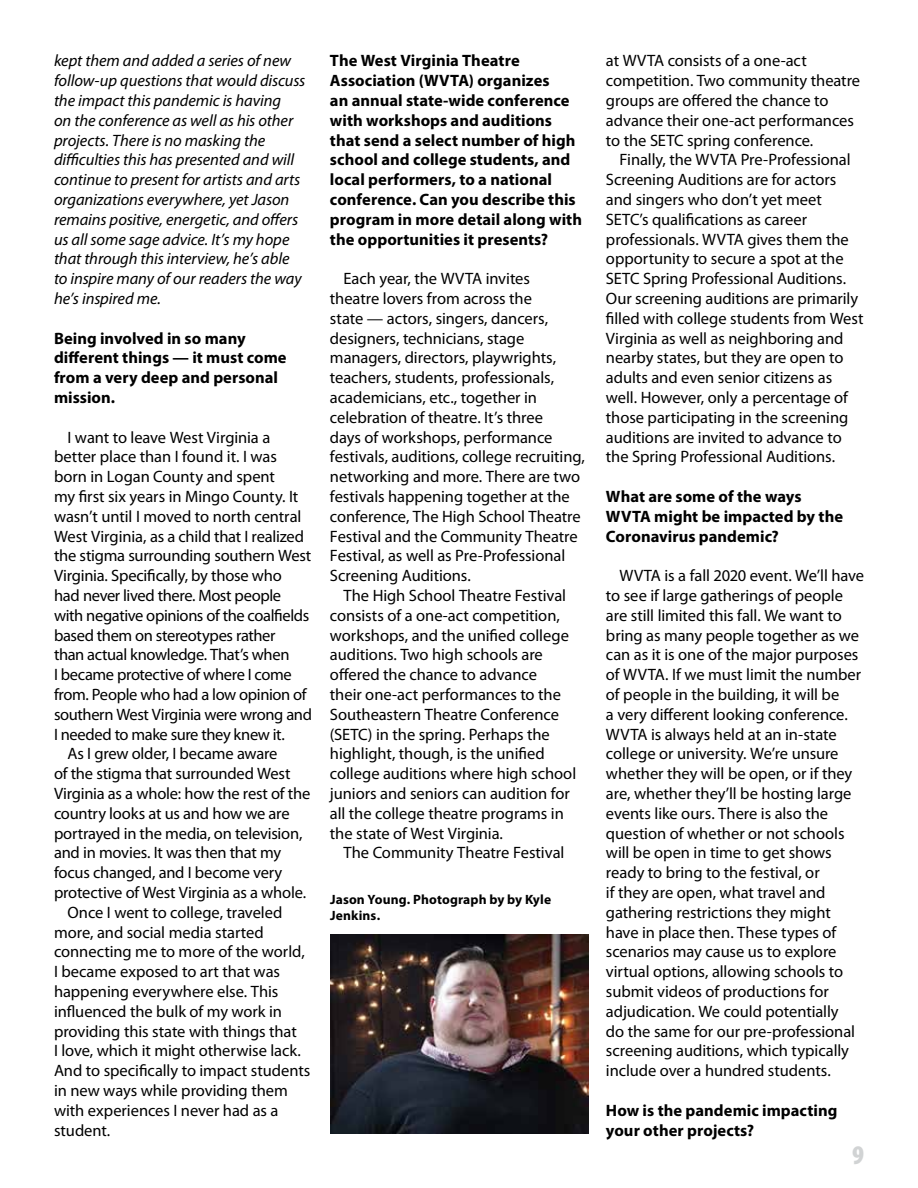
<style>
.page{position:relative;width:918px;height:1188px;background:#fff}
.page>*{position:absolute;margin:0;border:0;box-sizing:border-box;transform-origin:0 0}
.t1{font:900 condensed 27px "Myriad Pro";color:#d1d3d4}
.t2{font:16.5px/19.8px "Myriad Pro";letter-spacing:-.005em;color:#000}
.t3{font:700 16.5px/19.8px "Myriad Pro";color:#000}
.t4{font:italic 16.5px/19.8px "Myriad Pro";letter-spacing:-.005em;color:#000}
.t5{font:16.5px "Myriad Pro";letter-spacing:-.025em;color:#000}
.t6{font:700 13.5px/16.2px "Myriad Pro";letter-spacing:.01em;color:#000}
</style>
<div class="page">
<img style="left:330px;top:934px;width:258px;height:200px">
<p class="t4" style="left:54px;top:51px;width:253px">kept them and added a series of new follow-up questions that would discuss the impact this pandemic is having<br>on the conference as well as his other projects. There is no masking the difficulties this has presented and will continue to present for artists and arts organizations everywhere, yet Jason remains positive, energetic, and offers us all some sage advice. It’s my hope that through this interview, he’s able to inspire many of our readers the way he’s inspired me.</p>
<p class="t3" style="left:54px;top:328px;width:234px">Being involved in so many different things — it must come from a very deep and personal mission.</p>
<p class="t2" style="left:67px;top:427px;width:204px">I want to leave West Virginia a</p>
<p class="t2" style="left:54px;top:447px;width:224px">better place than I found it. I was</p>
<p class="t2" style="left:54px;top:466px;width:223px">born in Logan County and spent</p>
<p class="t2" style="left:54px;top:486px;width:246px">my first six years in Mingo County. It</p>
<p class="t2" style="left:54px;top:506px;width:249px">wasn’t until I moved to north central</p>
<p class="t2" style="left:54px;top:526px;width:251px">West Virginia, as a child that I realized</p>
<p class="t2" style="left:54px;top:546px;width:259px">the stigma surrounding southern West</p>
<p class="t2" style="left:54px;top:565px;width:229px">Virginia. Specifically, by those who</p>
<p class="t2" style="left:54px;top:585px;width:229px">had never lived there. Most people</p>
<p class="t5" style="left:54px;top:605px;width:257px">with negative opinions of the coalfields</p>
<p class="t2" style="left:54px;top:625px;width:223px">based them on stereotypes rather</p>
<p class="t2" style="left:54px;top:645px;width:237px">than actual knowledge. That’s when</p>
<p class="t2" style="left:54px;top:664px;width:239px">I became protective of where I come</p>
<p class="t2" style="left:54px;top:684px;width:254px">from. People who had a low opinion of</p>
<p class="t5" style="left:54px;top:704px;width:259px">southern West Virginia were wrong and</p>
<p class="t5" style="left:54px;top:724px;width:232px">I needed to make sure they knew it.</p>
<p class="t2" style="left:67px;top:744px;width:212px">As I grew older, I became aware</p>
<p class="t2" style="left:54px;top:763px;width:238px">of the stigma that surrounded West</p>
<p class="t2" style="left:54px;top:783px;width:258px">Virginia as a whole: how the rest of the</p>
<p class="t2" style="left:54px;top:803px;width:237px">country looks at us and how we are</p>
<p class="t2" style="left:54px;top:823px;width:250px">portrayed in the media, on television,</p>
<p class="t2" style="left:54px;top:843px;width:229px">and in movies. It was then that my</p>
<p class="t2" style="left:54px;top:862px;width:230px">focus changed, and I become very</p>
<p class="t2" style="left:54px;top:882px;width:254px">protective of West Virginia as a whole.</p>
<p class="t2" style="left:67px;top:902px;width:216px">Once I went to college, traveled</p>
<p class="t2" style="left:54px;top:922px;width:211px">more, and social media started</p>
<p class="t2" style="left:54px;top:942px;width:252px">connecting me to more of the world,</p>
<p class="t2" style="left:54px;top:961px;width:228px">I became exposed to art that was</p>
<p class="t2" style="left:54px;top:981px;width:226px">happening everywhere else. This</p>
<p class="t2" style="left:54px;top:1001px;width:230px">influenced the bulk of my work in</p>
<p class="t2" style="left:54px;top:1021px;width:244px">providing this state with things that</p>
<p class="t2" style="left:54px;top:1041px;width:248px">I love, which it might otherwise lack.</p>
<p class="t2" style="left:54px;top:1060px;width:258px">And to specifically to impact students</p>
<p class="t2" style="left:54px;top:1080px;width:235px">in new ways while providing them</p>
<p class="t2" style="left:54px;top:1100px;width:226px">with experiences I never had as a</p>
<p class="t2" style="left:54px;top:1120px;width:58px">student.</p>
<p class="t3" style="left:330px;top:50px;width:254px">The West Virginia Theatre<br>Association (WVTA) organizes<br>an annual state-wide conference with workshops and auditions that send a select number of high school and college students, and local performers, to a national conference. Can you describe this program in more detail along with the opportunities it presents?</p>
<p class="t2" style="left:330px;top:268px;width:257px;text-indent:13px">Each year, the WVTA invites<br>theatre lovers from across the<br>state — actors, singers, dancers, designers, technicians, stage managers, directors, playwrights, teachers, students, professionals, academicians, etc., together in celebration of theatre. It’s three<br>days of workshops, performance festivals, auditions, college recruiting, networking and more. There are two festivals happening together at the conference, The High School Theatre Festival and the Community Theatre Festival, as well as Pre-Professional Screening Auditions.</p>
<p class="t2" style="left:330px;top:585px;width:248px;text-indent:13px">The High School Theatre Festival consists of a one-act competition, workshops, and the unified college auditions. Two high schools are offered the chance to advance<br>their one-act performances to the Southeastern Theatre Conference (SETC) in the spring. Perhaps the highlight, though, is the unified college auditions where high school juniors and seniors can audition for all the college theatre programs in the state of West Virginia.</p>
<p class="t2" style="left:343px;top:843px;width:222px">The Community Theatre Festival</p>
<p class="t6" style="left:330px;top:891px;width:223px">Jason Young. Photograph by by Kyle<br>Jenkins.</p>
<p class="t2" style="left:606px;top:51px;width:256px">at WVTA consists of a one-act competition. Two community theatre groups are offered the chance to advance their one-act performances to the SETC spring conference.</p>
<p class="t2" style="left:606px;top:150px;width:259px;text-indent:13px">Finally, the WVTA Pre-Professional Screening Auditions are for actors and singers who don’t yet meet SETC’s qualifications as career professionals. WVTA gives them the opportunity to secure a spot at the SETC Spring Professional Auditions.<br>Our screening auditions are primarily filled with college students from West Virginia as well as neighboring and nearby states, but they are open to adults and even senior citizens as well. However, only a percentage of those participating in the screening auditions are invited to advance to the Spring Professional Auditions.</p>
<p class="t3" style="left:606px;top:486px;width:239px">What are some of the ways<br>WVTA might be impacted by the<br>Coronavirus pandemic?</p>
<p class="t2" style="left:606px;top:565px;width:260px;text-indent:13px">WVTA is a fall 2020 event. We’ll have to see if large gatherings of people are still limited this fall. We want to bring as many people together as we can as it is one of the major purposes of WVTA. If we must limit the number of people in the building, it will be<br>a very different looking conference.<br>WVTA is always held at an in-state college or university. We’re unsure whether they will be open, or if they are, whether they’ll be hosting large events like ours. There is also the question of whether or not schools will be open in time to get shows ready to bring to the festival, or<br>if they are open, what travel and gathering restrictions they might have in place then. These types of scenarios may cause us to explore virtual options, allowing schools to submit videos of productions for adjudication. We could potentially<br>do the same for our pre-professional screening auditions, which typically include over a hundred students.</p>
<p class="t3" style="left:606px;top:1100px;width:233px">How is the pandemic impacting your other projects?</p>
<h1 class="t1" style="left:852px;top:1138px;width:13px">9</h1>
</div>
